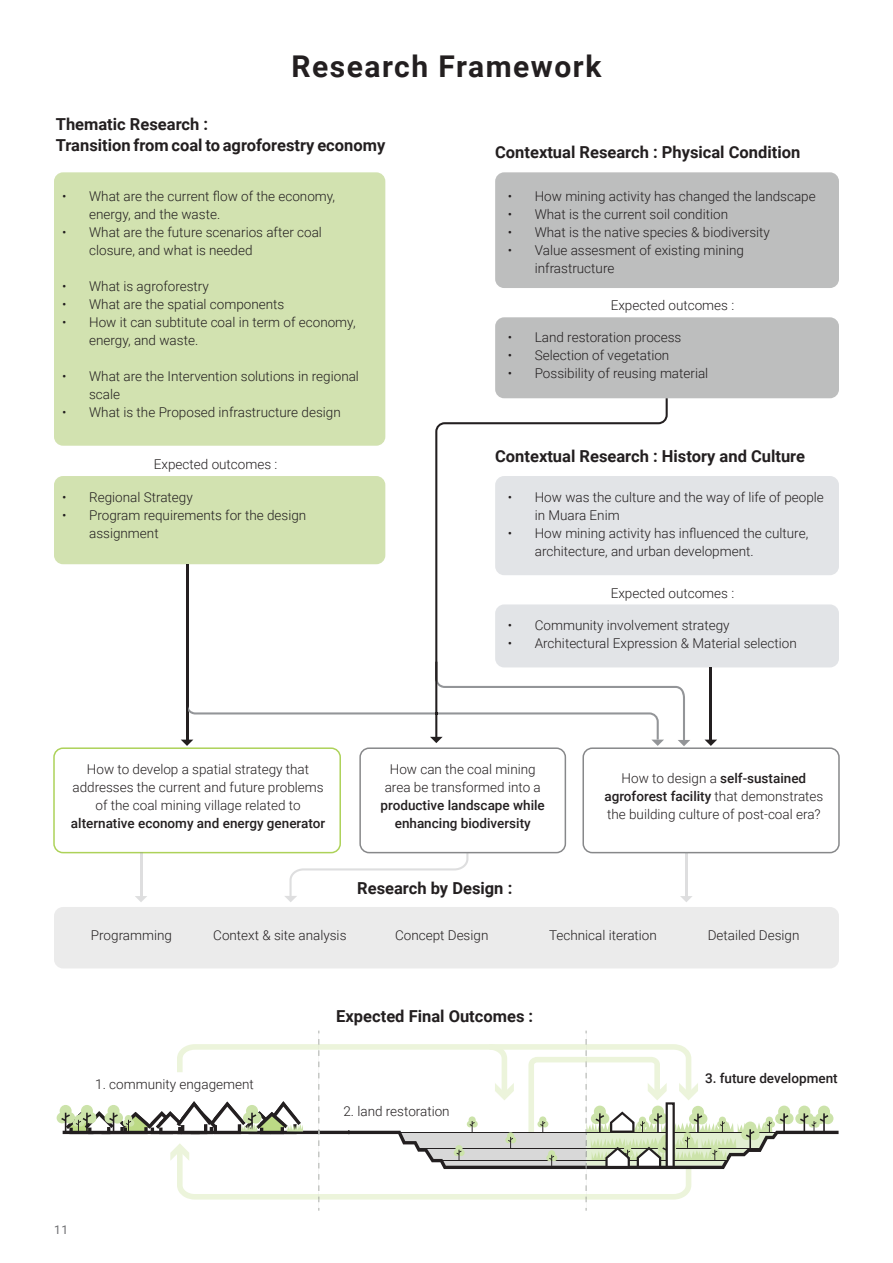
<style>
.page{position:relative;width:893px;height:1263px;background:#fff}
.page>*{position:absolute;margin:0;border:0;box-sizing:border-box;transform-origin:0 0}
._30_-_Page_-_Title{font:700 30px "Roboto";letter-spacing:.05em;color:#231f20}
._11_-_Paragraph{font:700 16.5px "Roboto";color:#231f20}
._11_-_Paragraph-2{font:300 13.5px/18px "Roboto";color:#231f20}
._11_-_Paragraph-3{font:500 13.5px/18px "Roboto";color:#231f20;text-align:center}
.t1{font:12px "Roboto";color:#6c6d70}
.s1{font-weight:500}
.s2{font-weight:300}
</style>
<div class="page">
<div style="left:54px;top:172px;width:331px;height:274px;background:#d2e2b0;border-radius:9px"></div>
<div style="left:495px;top:172px;width:344px;height:116px;background:#bdbebe;border-radius:9px"></div>
<div style="left:495px;top:476px;width:344px;height:99px;background:#e2e4e7;border-radius:9px"></div>
<div style="left:54px;top:476px;width:331px;height:88px;background:#d2e2b0;border-radius:9px"></div>
<div style="left:53px;top:747px;width:288px;height:106px;border:2px solid #add259;border-radius:9px"></div>
<div style="left:54px;top:907px;width:785px;height:61px;background:#ebebeb;border-radius:9px"></div>
<div style="left:359px;top:747px;width:207px;height:106px;border:2px solid #87888a;border-radius:9px"></div>
<div style="left:582px;top:747px;width:258px;height:106px;border:2px solid #87888a;border-radius:9px"></div>
<div style="left:495px;top:317px;width:344px;height:81px;background:#bdbebe;border-radius:9px"></div>
<div style="left:495px;top:604px;width:344px;height:63px;background:#e2e4e7;border-radius:9px"></div>
<hr style="left:186px;top:564px;width:2px;height:176px;background:#231f20">
<hr style="left:710px;top:667px;width:2px;height:73px;background:#231f20">
<svg style="left:705px;top:740px;width:12px;height:6px"></svg>
<svg style="left:435px;top:398px;width:233px;height:264px"></svg>
<svg style="left:181px;top:662px;width:509px;height:84px"></svg>
<hr style="left:685px;top:852px;width:2px;height:45px;background:#919395">
<svg style="left:680px;top:896px;width:12px;height:6px"></svg>
<hr style="left:140px;top:852px;width:2px;height:45px;background:#919395">
<svg style="left:135px;top:896px;width:12px;height:6px"></svg>
<svg style="left:284px;top:852px;width:184px;height:50px"></svg>
<div style="left:60px;top:1105px;width:12px;height:12px;background:#cce3aa;border-radius:50%"></div>
<div style="left:57px;top:1112px;width:11px;height:11px;background:#cce3aa;border-radius:50%"></div>
<svg style="left:61px;top:1039px;width:778px;height:163px"></svg>
<p class="_30_-_Page_-_Title" style="left:291px;top:45px;width:311px">Research Framework</p>
<p class="_11_-_Paragraph" style="left:56px;top:112px;width:154px">Thematic Research :</p>
<p class="_11_-_Paragraph" style="left:56px;top:133px;width:331px">Transition from coal to agroforestry economy</p>
<p class="_11_-_Paragraph" style="left:495px;top:141px;width:307px">Contextual Research : Physical Condition</p>
<p class="_11_-_Paragraph-2" style="left:89px;top:187px;width:248px;text-indent:-27px">• What are the current flow of the economy, energy, and the waste.</p>
<p class="_11_-_Paragraph-2" style="left:89px;top:223px;width:234px;text-indent:-27px">• What are the future scenarios after coal closure, and what is needed</p>
<p class="_11_-_Paragraph-2" style="left:62px;top:277px;width:148px">• What is agroforestry</p>
<p class="_11_-_Paragraph-2" style="left:62px;top:295px;width:224px">• What are the spatial components</p>
<p class="_11_-_Paragraph-2" style="left:89px;top:313px;width:268px;text-indent:-27px">• How it can subtitute coal in term of economy, energy, and waste.</p>
<p class="_11_-_Paragraph-2" style="left:89px;top:367px;width:271px;text-indent:-27px">• What are the Intervention solutions in regional scale</p>
<p class="_11_-_Paragraph-2" style="left:62px;top:403px;width:280px">• What is the Proposed infrastructure design</p>
<p class="_11_-_Paragraph-2" style="left:154px;top:455px;width:125px">Expected outcomes :</p>
<p class="_11_-_Paragraph-2" style="left:62px;top:488px;width:132px">• Regional Strategy</p>
<p class="_11_-_Paragraph-2" style="left:89px;top:506px;width:219px;text-indent:-27px">• Program requirements for the design assignment</p>
<p class="_11_-_Paragraph-2" style="left:508px;top:187px;width:309px">• How mining activity has changed the landscape</p>
<p class="_11_-_Paragraph-2" style="left:508px;top:205px;width:222px">• What is the current soil condition</p>
<p class="_11_-_Paragraph-2" style="left:508px;top:223px;width:264px">• What is the native species &amp; biodiversity</p>
<p class="_11_-_Paragraph-2" style="left:535px;top:241px;width:211px;text-indent:-27px">• Value assesment of existing mining infrastructure</p>
<p class="_11_-_Paragraph-2" style="left:611px;top:296px;width:125px">Expected outcomes :</p>
<p class="_11_-_Paragraph-2" style="left:508px;top:328px;width:175px">• Land restoration process</p>
<p class="_11_-_Paragraph-2" style="left:508px;top:346px;width:163px">• Selection of vegetation</p>
<p class="_11_-_Paragraph-2" style="left:508px;top:364px;width:202px">• Possibility of reusing material</p>
<p class="_11_-_Paragraph" style="left:495px;top:445px;width:311px">Contextual Research : History and Culture</p>
<p class="_11_-_Paragraph-2" style="left:535px;top:488px;width:291px;text-indent:-27px">• How was the culture and the way of life of people in Muara Enim</p>
<p class="_11_-_Paragraph-2" style="left:535px;top:524px;width:275px;text-indent:-27px">• How mining activity has influenced the culture, architecture, and urban development.</p>
<p class="_11_-_Paragraph-2" style="left:611px;top:584px;width:125px">Expected outcomes :</p>
<p class="_11_-_Paragraph-2" style="left:508px;top:616px;width:223px">• Community involvement strategy</p>
<p class="_11_-_Paragraph-2" style="left:508px;top:634px;width:291px">• Architectural Expression &amp; Material selection</p>
<p class="_11_-_Paragraph-2" style="left:71px;top:760px;width:256px;text-align:center">How to develop a spatial strategy that addresses the current and future problems of the coal mining village related to <span class="s1">alternative economy and energy generator</span></p>
<p class="_11_-_Paragraph-3" style="left:381px;top:760px;width:166px"><span class="s2">How can the coal mining area be transformed into a </span>productive landscape while enhancing biodiversity</p>
<p class="_11_-_Paragraph-2" style="left:604px;top:769px;width:220px;text-align:center">How to design a <span class="s1">self-sustained agroforest facility</span> that demonstrates the building culture of post-coal era?</p>
<p class="_11_-_Paragraph" style="left:357px;top:877px;width:157px">Research by Design :</p>
<p class="_11_-_Paragraph-2" style="left:91px;top:926px;width:83px">Programming</p>
<p class="_11_-_Paragraph-2" style="left:213px;top:926px;width:135px">Context &amp; site analysis</p>
<p class="_11_-_Paragraph-2" style="left:395px;top:926px;width:95px">Concept Design</p>
<p class="_11_-_Paragraph-2" style="left:549px;top:926px;width:109px">Technical iteration</p>
<p class="_11_-_Paragraph-2" style="left:708px;top:926px;width:93px">Detailed Design</p>
<p class="_11_-_Paragraph-2" style="left:95px;top:1074px;width:160px">1. community engagement</p>
<p class="t1" style="left:54px;top:1222px;width:16px">11</p>
<p class="_11_-_Paragraph" style="left:336px;top:1005px;width:198px">Expected Final Outcomes :</p>
<p class="_11_-_Paragraph-2" style="left:343px;top:1102px;width:108px">2. land restoration</p>
<p class="_11_-_Paragraph-3" style="left:705px;top:1068px;width:134px">3. future development</p>
</div>
